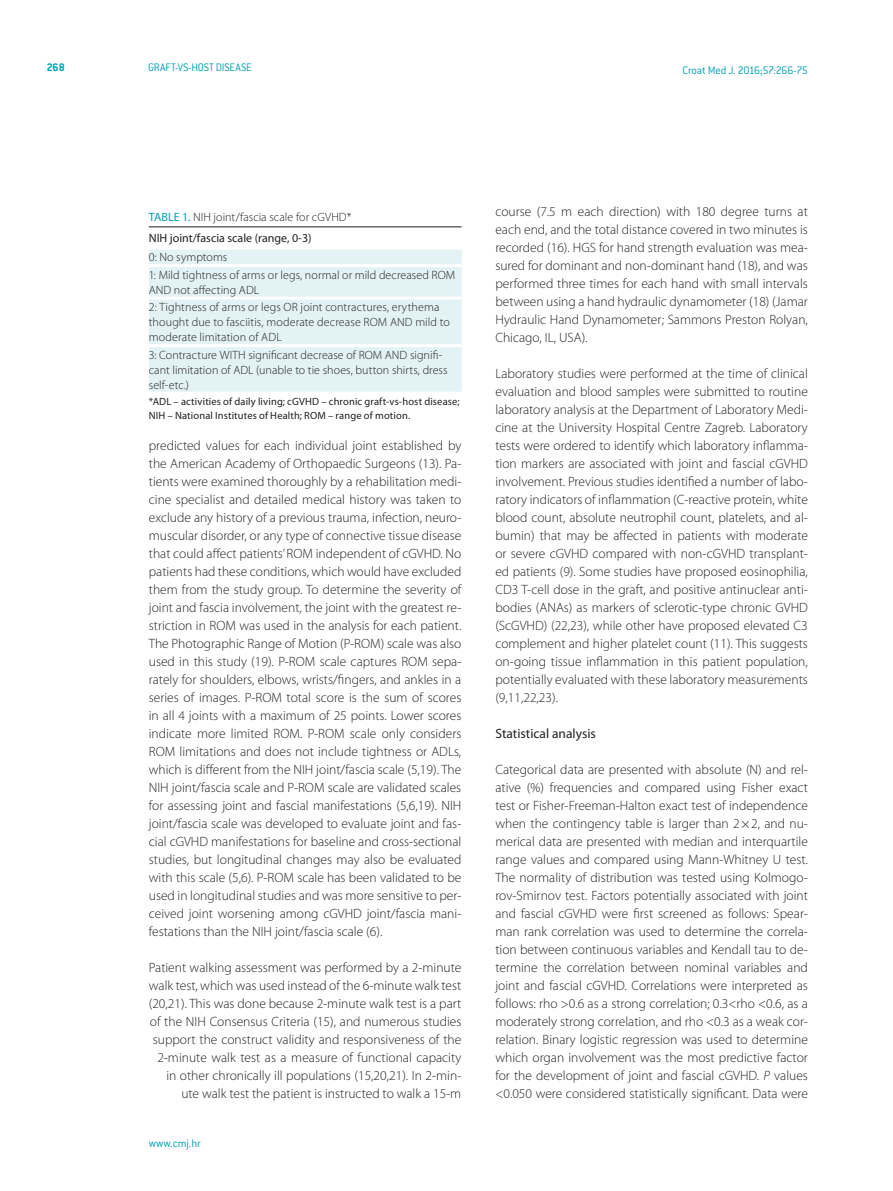
<style>
.page{position:relative;width:893px;height:1191px;background:#fff}
.page>*{position:absolute;margin:0;border:0;box-sizing:border-box;transform-origin:0 0}
.t1{font:300 13.5px/18px "Myriad Pro";color:#231f20;text-align:justify}
.t2{font:13.5px "Myriad Pro";color:#231f20}
.t3{font:300 12px/15px "Myriad Pro";letter-spacing:.005em;color:#231f20}
.t4{font:12px/21.3px "Myriad Pro";color:#231f20}
.t5{font:300 12px "ITC Conduit LTCE";letter-spacing:-.015em;color:#009fb4}
.t6{font:700 12px "ITC Conduit LTCE";color:#009fb4}
.t7{font:10.5px/13.5px "Myriad Pro";letter-spacing:.015em;color:#231f20}
.s1{color:#009fb4}
.s2{font-weight:300}
.s3{font-style:italic}
</style>
<div class="page">
<div style="left:149px;top:250px;width:313px;height:142px;background:#e2f2f5"></div>
<hr style="left:149px;top:227px;width:313px;height:1px;background:#231f20">
<hr style="left:149px;top:264px;width:313px;height:3px;background:#fff">
<hr style="left:149px;top:297px;width:313px;height:3px;background:#fff">
<hr style="left:149px;top:344px;width:313px;height:3px;background:#fff">
<p class="t6" style="left:47px;top:60px;width:20px">268</p>
<p class="t5" style="left:148px;top:61px;width:105px">GRAFT-VS-HOST DISEASE</p>
<p class="t5" style="left:682px;top:63px;width:127px">Croat Med J. 2016;57:266-75</p>
<p class="t4" style="left:149px;top:206px;width:204px"><span class="s1">Table 1.</span> <span class="s2">NIH joint/fascia scale for cGVHD*<br></span>NIH joint/fascia scale (range, 0-3)</p>
<p class="t3" style="left:149px;top:248px;width:308px;line-height:17.5px">0: No symptoms<br>1: Mild tightness of arms or legs, normal or mild decreased ROM</p>
<p class="t3" style="left:149px;top:281px;width:292px;line-height:17.5px">AND not affecting ADL<br>2: Tightness of arms or legs OR joint contractures, erythema</p>
<p class="t3" style="left:149px;top:315px;width:303px">thought due to fasciitis, moderate decrease ROM AND mild to moderate limitation of ADL</p>
<p class="t3" style="left:149px;top:347px;width:300px">3: Contracture WITH significant decrease of ROM AND signifi&shy;cant limitation of ADL (unable to tie shoes, button shirts, dress self-etc.)</p>
<p class="t7" style="left:149px;top:395px;width:312px">*ADL – activities of daily living; cGVHD – chronic graft-vs-host disease;<br>NIH – National Institutes of Health; ROM – range of motion.</p>
<p class="t1" style="left:149px;top:436px;width:314px">predicted values for each individual joint established by the American Academy of Orthopaedic Surgeons (13). Pa&shy;tients were examined thoroughly by a rehabilitation medi&shy;cine specialist and detailed medical history was taken to exclude any history of a previous trauma, infection, neuro&shy;muscular disorder, or any type of connective tissue disease that could affect patients’ ROM independent of cGVHD. No patients had these conditions, which would have excluded them from the study group. To determine the severity of joint and fascia involvement, the joint with the greatest re&shy;striction in ROM was used in the analysis for each patient.<br>The Photographic Range of Motion (P-ROM) scale was also used in this study (19). P-ROM scale captures ROM sepa&shy;rately for shoulders, elbows, wrists/fingers, and ankles in a series of images. P-ROM total score is the sum of scores in all 4 joints with a maximum of 25 points. Lower scores indicate more limited ROM. P-ROM scale only considers ROM limitations and does not include tightness or ADLs, which is different from the NIH joint/fascia scale (5,19). The NIH joint/fascia scale and P-ROM scale are validated scales for assessing joint and fascial manifestations (5,6,19). NIH joint/fascia scale was developed to evaluate joint and fas&shy;cial cGVHD manifestations for baseline and cross-sectional studies, but longitudinal changes may also be evaluated with this scale (5,6). P-ROM scale has been validated to be used in longitudinal studies and was more sensitive to per&shy;ceived joint worsening among cGVHD joint/fascia mani&shy;festations than the NIH joint/fascia scale (6).</p>
<p class="t1" style="left:149px;top:958px;width:314px;text-align:right">Patient walking assessment was performed by a 2-minute walk test, which was used instead of the 6-minute walk test (20,21). This was done because 2-minute walk test is a part of the NIH Consensus Criteria (15), and numerous studies support the construct validity and responsiveness of the 2-minute walk test as a measure of functional capacity in other chronically ill populations (15,20,21). In 2-min&shy;ute walk test the patient is instructed to walk a 15-m</p>
<p class="t5" style="left:149px;top:1136px;width:54px">www.cmj.hr</p>
<p class="t1" style="left:495px;top:202px;width:314px">course (7.5 m each direction) with 180 degree turns at each end, and the total distance covered in two minutes is recorded (16). HGS for hand strength evaluation was mea&shy;sured for dominant and non-dominant hand (18), and was performed three times for each hand with small intervals between using a hand hydraulic dynamometer (18) (Jamar Hydraulic Hand Dynamometer; Sammons Preston Rolyan, Chicago, IL, USA).</p>
<p class="t1" style="left:495px;top:364px;width:314px">Laboratory studies were performed at the time of clinical evaluation and blood samples were submitted to routine laboratory analysis at the Department of Laboratory Medi&shy;cine at the University Hospital Centre Zagreb. Laboratory tests were ordered to identify which laboratory inflamma&shy;tion markers are associated with joint and fascial cGVHD involvement. Previous studies identified a number of labo&shy;ratory indicators of inflammation (C-reactive protein, white blood count, absolute neutrophil count, platelets, and al&shy;bumin) that may be affected in patients with moderate or severe cGVHD compared with non-cGVHD transplant&shy;ed patients (9). Some studies have proposed eosinophilia, CD3 T-cell dose in the graft, and positive antinuclear anti&shy;bodies (ANAs) as markers of sclerotic-type chronic GVHD (ScGVHD) (22,23), while other have proposed elevated C3 complement and higher platelet count (11). This suggests on-going tissue inflammation in this patient population, potentially evaluated with these laboratory measurements (9,11,22,23).</p>
<p class="t2" style="left:495px;top:725px;width:102px">Statistical analysis</p>
<p class="t1" style="left:495px;top:760px;width:314px">Categorical data are presented with absolute (N) and rel&shy;ative (%) frequencies and compared using Fisher exact test or Fisher-Freeman-Halton exact test of independence when the contingency table is larger than 2×2, and nu&shy;merical data are presented with median and interquartile range values and compared using Mann-Whitney U test.<br>The normality of distribution was tested using Kolmogo&shy;rov-Smirnov test. Factors potentially associated with joint and fascial cGVHD were first screened as follows: Spear&shy;man rank correlation was used to determine the correla&shy;tion between continuous variables and Kendall tau to de&shy;termine the correlation between nominal variables and joint and fascial cGVHD. Correlations were interpreted as follows: rho &gt;0.6 as a strong correlation; 0.3&lt;rho &lt;0.6, as a moderately strong correlation, and rho &lt;0.3 as a weak cor&shy;relation. Binary logistic regression was used to determine which organ involvement was the most predictive factor for the development of joint and fascial cGVHD. <span class="s3">P</span> values &lt;0.050 were considered statistically significant. Data were</p>
</div>
